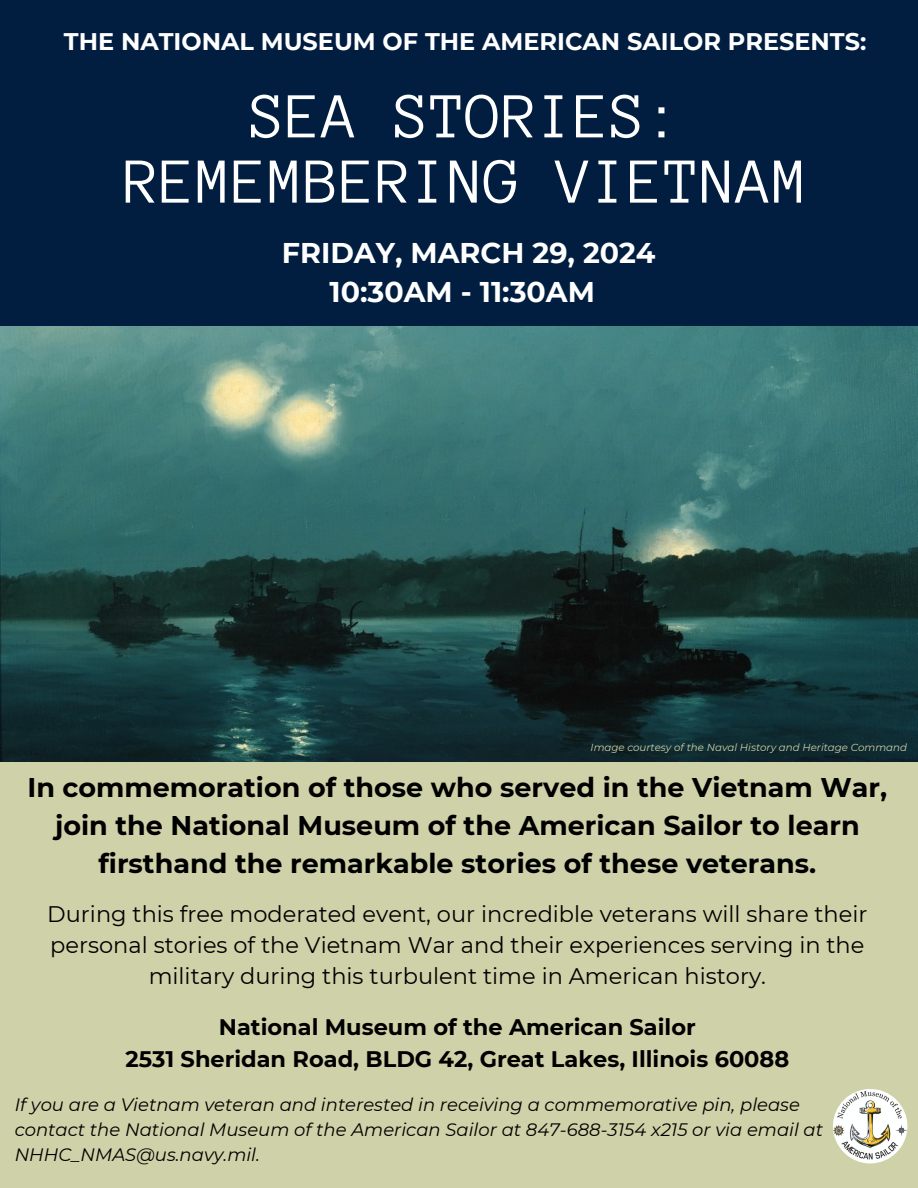
<style>
.page{position:relative;width:918px;height:1188px;background:#011e41}
.page>*{position:absolute;margin:0;border:0;box-sizing:border-box;transform-origin:0 0}
.t1{font:66px/65.2px "Anonymous Pro";color:#fff;text-align:center}
.t2{font:700 28.5px/39.3px "Montserrat";color:#fff;text-align:center}
.t3{font:700 27px/37.8px "Montserrat";color:#000;text-align:center}
.t4{font:700 24px "Montserrat";color:#fff}
.t5{font:22.5px/31.2px "Montserrat";color:#000;text-align:center}
.t6{font:700 22.5px/31.2px "Montserrat";color:#000;text-align:center}
.t7{font:italic 18px/24.8px "Montserrat";color:#000}
.t8{font:italic 10.2px "Montserrat";color:#cfd1a8}
</style>
<div class="page">
<div style="left:0;top:560px;width:918px;height:628px;background:#cfd1a8"></div>
<img style="left:0;top:327px;width:918px;height:435px">
<img style="left:833px;top:1089px;width:74px;height:74px;border-radius:50%">
<h6 class="t4" style="left:64px;top:26px;width:804px">THE NATIONAL MUSEUM OF THE AMERICAN SAILOR PRESENTS:</h6>
<h3 class="t1" style="left:124px;top:84px;width:686px">SEA STORIES:<br>REMEMBERING VIETNAM</h3>
<h5 class="t2" style="left:282px;top:233px;width:375px">FRIDAY, MARCH 29, 2024<br>10:30AM - 11:30AM</h5>
<p class="t8" style="left:591px;top:741px;width:318px">Image courtesy of the Naval History and Heritage Command</p>
<h2 class="t3" style="left:27px;top:769px;width:861px">In commemoration of those who served in the Vietnam War, join the National Museum of the American Sailor to learn firsthand the remarkable stories of these veterans.</h2>
<p class="t5" style="left:47px;top:898px;width:822px">During this free moderated event, our incredible veterans will share their personal stories of the Vietnam War and their experiences serving in the military during this turbulent time in American history.</p>
<p class="t6" style="left:125px;top:1012px;width:665px">National Museum of the American Sailor<br>2531 Sheridan Road, BLDG 42, Great Lakes, Illinois 60088</p>
<p class="t7" style="left:15px;top:1092px;width:810px">If you are a Vietnam veteran and interested in receiving a commemorative pin, please contact the National Museum of the American Sailor at 847-688-3154 x215 or via email at<br>NHHC_NMAS@us.navy.mil.</p>
</div>
